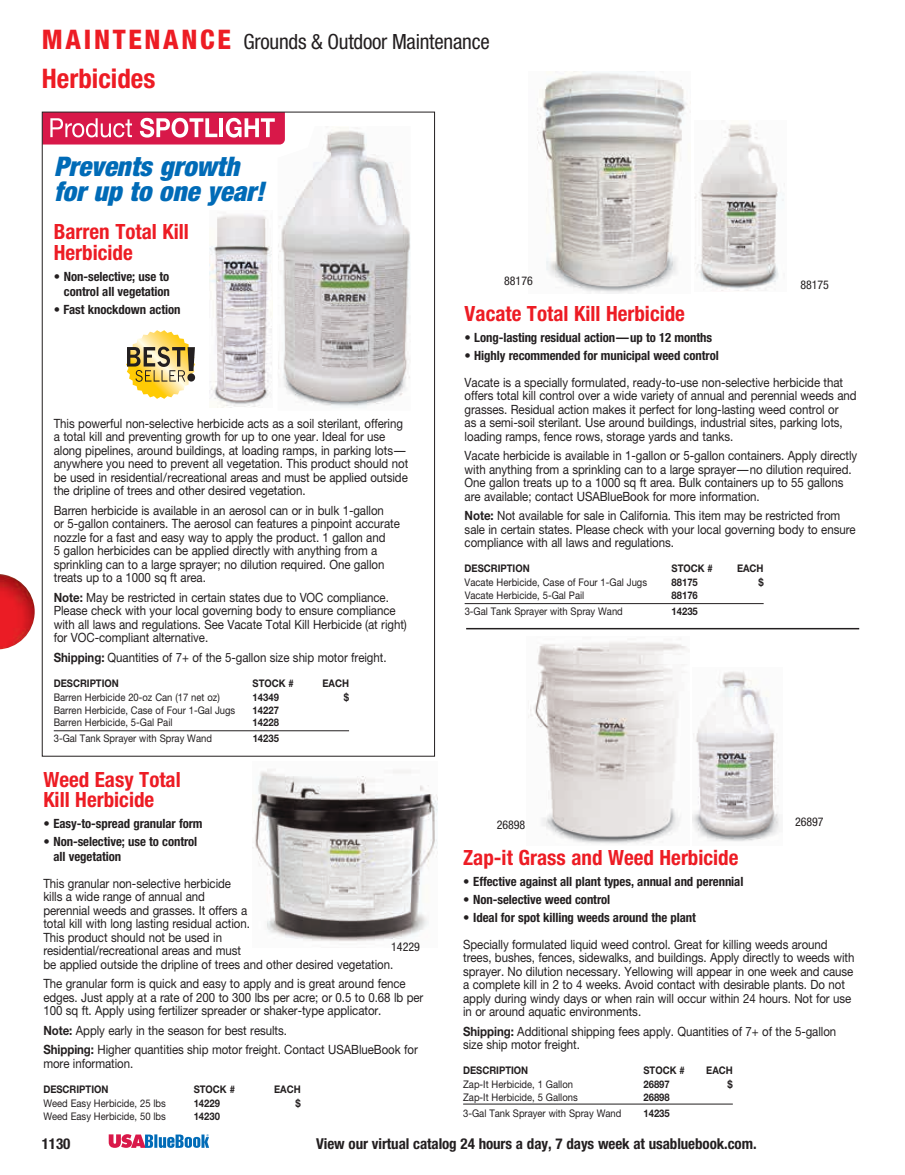
<style>
.page{position:relative;width:905px;height:1175px;background:#fff}
.page>*{position:absolute;margin:0;border:0;box-sizing:border-box;transform-origin:0 0}
.t1{font:italic 900 condensed 27px/25.5px "Helvetica Neue";color:#006bb7}
.t2{font:700 condensed 27px "Helvetica Neue";color:#ed1c24}
.t3{font:700 condensed 21px/20.2px "Helvetica Neue";color:#ed1c24}
.t4{font:condensed 21px "Helvetica Neue";letter-spacing:-.01em;color:#231f20}
.t5{font:700 condensed 15px "Helvetica Neue";letter-spacing:-.005em;color:#231f20}
.t6{font:12.75px/13.5px "Helvetica Neue";letter-spacing:-.005em;color:#231f20;scale:.9 1}
.t7{font:700 condensed 12.75px/15px "Helvetica Neue";letter-spacing:-.005em;color:#231f20;text-align:right}
.t8{font:condensed 12px "Helvetica Neue";letter-spacing:-.005em;color:#231f20}
.t9{font:10.5px "Helvetica Neue";color:#231f20;scale:.9 1}
.t10{font:700 10.5px "Helvetica Neue";color:#231f20;scale:.9 1}
.s1{font-weight:800;font-size:27px;color:#ed1c24}
.s2{font-weight:700}
</style>
<div class="page">
<svg style="left:109px;top:1134px;width:100px;height:13px"></svg>
<img style="left:0;top:574px;width:35px;height:75px">
<hr style="left:464px;top:603px;width:299px;height:1px;background:#231f20">
<hr style="left:54px;top:730px;width:295px;height:1px;background:#231f20">
<img style="left:278px;top:127px;width:132px;height:281px">
<img style="left:210px;top:215px;width:62px;height:193px">
<svg style="left:126px;top:330px;width:69px;height:69px"></svg>
<div style="left:187px;top:373px;width:8px;height:8px;background:#231f20;border-radius:50%"></div>
<img style="left:252px;top:769px;width:186px;height:172px">
<img style="left:694px;top:124px;width:91px;height:167px">
<img style="left:537px;top:71px;width:151px;height:222px">
<img style="left:692px;top:671px;width:87px;height:171px">
<img style="left:528px;top:638px;width:159px;height:206px">
<hr style="left:463px;top:1103px;width:269px;height:1px;background:#231f20">
<hr style="left:466px;top:628px;width:393px;height:1px;background:#231f20">
<svg style="left:44px;top:114px;width:241px;height:30px"></svg>
<h2 class="t4" style="left:42px;top:29px;width:449px"><span class="s1">MAINTENANCE</span> Grounds &amp; Outdoor Maintenance</h2>
<h1 class="t2" style="left:42px;top:63px;width:115px">Herbicides</h1>
<h1 class="t1" style="left:54px;top:153px;width:211px">Prevents growth for up to one year!</h1>
<h2 class="t3" style="left:54px;top:221px;width:136px">Barren Total Kill<br>Herbicide</h2>
<p class="t7" style="left:54px;top:268px;width:118px">• Non-selective; use to control all vegetation</p>
<p class="t7" style="left:54px;top:301px;width:128px">• Fast knockdown action</p>
<p class="t6" style="left:54px;top:416px;width:395px">This powerful non-selective herbicide acts as a soil sterilant, offering a total kill and preventing growth for up to one year. Ideal for use along pipelines, around buildings, at loading ramps, in parking lots— anywhere you need to prevent all vegetation. This product should not be used in residential/recreational areas and must be applied outside the dripline of trees and other desired vegetation.</p>
<p class="t6" style="left:54px;top:503px;width:386px">Barren herbicide is available in an aerosol can or in bulk 1-gallon<br>or 5-gallon containers. The aerosol can features a pinpoint accurate nozzle for a fast and easy way to apply the product. 1 gallon and<br>5 gallon herbicides can be applied directly with anything from a sprinkling can to a large sprayer; no dilution required. One gallon treats up to a 1000 sq ft area.</p>
<p class="t6" style="left:54px;top:590px;width:394px"><span class="s2">Note:</span> May be restricted in certain states due to VOC compliance.<br>Please check with your local governing body to ensure compliance with all laws and regulations. See Vacate Total Kill Herbicide (at right) for VOC-compliant alternative.</p>
<p class="t6" style="left:54px;top:650px;width:371px"><span class="s2">Shipping:</span> Quantities of 7+ of the 5-gallon size ship motor freight.</p>
<p class="t10" style="left:54px;top:676px;width:74px">DESCRIPTION</p>
<p class="t10" style="left:253px;top:676px;width:47px">STOCK #</p>
<p class="t10" style="left:322px;top:676px;width:31px">EACH</p>
<p class="t9" style="left:54px;top:691px;width:186px">Barren Herbicide 20-oz Can (17 net oz)</p>
<p class="t10" style="left:253px;top:690px;width:31px">14349</p>
<p class="t10" style="left:344px;top:690px;width:7px">$</p>
<p class="t9" style="left:54px;top:703px;width:203px">Barren Herbicide, Case of Four 1-Gal Jugs</p>
<p class="t10" style="left:253px;top:703px;width:31px">14227</p>
<p class="t9" style="left:54px;top:716px;width:133px">Barren Herbicide, 5-Gal Pail</p>
<p class="t10" style="left:253px;top:716px;width:31px">14228</p>
<p class="t9" style="left:54px;top:732px;width:177px">3-Gal Tank Sprayer with Spray Wand</p>
<p class="t10" style="left:253px;top:732px;width:31px">14235</p>
<h2 class="t3" style="left:43px;top:768px;width:139px">Weed Easy Total<br>Kill Herbicide</h2>
<p class="t7" style="left:43px;top:815px;width:161px">• Easy-to-spread granular form</p>
<p class="t7" style="left:53px;top:833px;width:145px;text-align:left;text-indent:-10px">• Non-selective; use to control all vegetation</p>
<p class="t6" style="left:43px;top:876px;width:390px">This granular non-selective herbicide<br>kills a wide range of annual and<br>perennial weeds and grasses. It offers a<br>total kill with long lasting residual action.<br>This product should not be used in<br>residential/recreational areas and must<br>be applied outside the dripline of trees and other desired vegetation.</p>
<p class="t6" style="left:43px;top:977px;width:423px">The granular form is quick and easy to apply and is great around fence edges. Just apply at a rate of 200 to 300 lbs per acre; or 0.5 to 0.68 lb per<br>100 sq ft. Apply using fertilizer spreader or shaker-type applicator.</p>
<p class="t6" style="left:43px;top:1020px;width:417px;line-height:19.5px"><span class="s2">Note:</span> Apply early in the season for best results.<br><span class="s2">Shipping:</span> Higher quantities ship motor freight. Contact USABlueBook for</p>
<p class="t6" style="left:43px;top:1056px;width:101px">more information.</p>
<p class="t10" style="left:43px;top:1082px;width:74px">DESCRIPTION</p>
<p class="t10" style="left:194px;top:1082px;width:47px">STOCK #</p>
<p class="t10" style="left:274px;top:1082px;width:31px">EACH</p>
<p class="t9" style="left:43px;top:1097px;width:138px">Weed Easy Herbicide, 25 lbs</p>
<p class="t10" style="left:194px;top:1096px;width:31px">14229</p>
<p class="t10" style="left:295px;top:1096px;width:7px">$</p>
<p class="t9" style="left:43px;top:1109px;width:138px">Weed Easy Herbicide, 50 lbs</p>
<p class="t10" style="left:194px;top:1109px;width:31px">14230</p>
<p class="t8" style="left:391px;top:940px;width:30px">14229</p>
<p class="t8" style="left:504px;top:274px;width:30px">88176</p>
<p class="t8" style="left:800px;top:278px;width:30px">88175</p>
<h2 class="t3" style="left:464px;top:303px;width:222px">Vacate Total Kill Herbicide</h2>
<p class="t7" style="left:464px;top:330px;width:249px">• Long-lasting residual action—up to 12 months</p>
<p class="t7" style="left:464px;top:348px;width:256px">• Highly recommended for municipal weed control</p>
<p class="t6" style="left:464px;top:375px;width:437px">Vacate is a specially formulated, ready-to-use non-selective herbicide that offers total kill control over a wide variety of annual and perennial weeds and grasses. Residual action makes it perfect for long-lasting weed control or<br>as a semi-soil sterilant. Use around buildings, industrial sites, parking lots, loading ramps, fence rows, storage yards and tanks.</p>
<p class="t6" style="left:464px;top:449px;width:438px">Vacate herbicide is available in 1-gallon or 5-gallon containers. Apply directly with anything from a sprinkling can to a large sprayer—no dilution required.<br>One gallon treats up to a 1000 sq ft area. Bulk containers up to 55 gallons are available; contact USABlueBook for more information.</p>
<p class="t6" style="left:464px;top:509px;width:436px"><span class="s2">Note:</span> Not available for sale in California. This item may be restricted from sale in certain states. Please check with your local governing body to ensure compliance with all laws and regulations.</p>
<p class="t10" style="left:464px;top:562px;width:74px">DESCRIPTION</p>
<p class="t10" style="left:671px;top:562px;width:47px">STOCK #</p>
<p class="t10" style="left:737px;top:562px;width:31px">EACH</p>
<p class="t9" style="left:464px;top:576px;width:204px">Vacate Herbicide, Case of Four 1-Gal Jugs</p>
<p class="t10" style="left:671px;top:576px;width:31px">88175</p>
<p class="t10" style="left:758px;top:576px;width:7px">$</p>
<p class="t9" style="left:464px;top:589px;width:134px">Vacate Herbicide, 5-Gal Pail</p>
<p class="t10" style="left:671px;top:589px;width:31px">88176</p>
<p class="t9" style="left:464px;top:605px;width:177px">3-Gal Tank Sprayer with Spray Wand</p>
<p class="t10" style="left:671px;top:604px;width:31px">14235</p>
<p class="t8" style="left:496px;top:817px;width:30px">26898</p>
<p class="t8" style="left:795px;top:814px;width:30px">26897</p>
<h2 class="t3" style="left:463px;top:846px;width:277px">Zap-it Grass and Weed Herbicide</h2>
<p class="t7" style="left:463px;top:873px;width:282px">• Effective against all plant types, annual and perennial</p>
<p class="t7" style="left:463px;top:891px;width:149px">• Non-selective weed control</p>
<p class="t7" style="left:463px;top:909px;width:234px">• Ideal for spot killing weeds around the plant</p>
<p class="t6" style="left:463px;top:937px;width:436px">Specially formulated liquid weed control. Great for killing weeds around trees, bushes, fences, sidewalks, and buildings. Apply directly to weeds with sprayer. No dilution necessary. Yellowing will appear in one week and cause a complete kill in 2 to 4 weeks. Avoid contact with desirable plants. Do not apply during windy days or when rain will occur within 24 hours. Not for use in or around aquatic environments.</p>
<p class="t6" style="left:463px;top:1024px;width:416px"><span class="s2">Shipping:</span> Additional shipping fees apply. Quantities of 7+ of the 5-gallon size ship motor freight.</p>
<p class="t10" style="left:463px;top:1063px;width:74px">DESCRIPTION</p>
<p class="t10" style="left:643px;top:1063px;width:47px">STOCK #</p>
<p class="t10" style="left:706px;top:1063px;width:31px">EACH</p>
<p class="t9" style="left:463px;top:1078px;width:124px">Zap-It Herbicide, 1 Gallon</p>
<p class="t10" style="left:643px;top:1077px;width:31px">26897</p>
<p class="t10" style="left:727px;top:1077px;width:7px">$</p>
<p class="t9" style="left:463px;top:1090px;width:129px">Zap-It Herbicide, 5 Gallons</p>
<p class="t10" style="left:643px;top:1090px;width:31px">26898</p>
<p class="t9" style="left:463px;top:1106px;width:177px">3-Gal Tank Sprayer with Spray Wand</p>
<p class="t10" style="left:643px;top:1106px;width:31px">14235</p>
<p class="t5" style="left:42px;top:1134px;width:30px">1130</p>
<p class="t5" style="left:316px;top:1134px;width:442px">View our virtual catalog 24 hours a day, 7 days week at usabluebook.com.</p>
</div>
